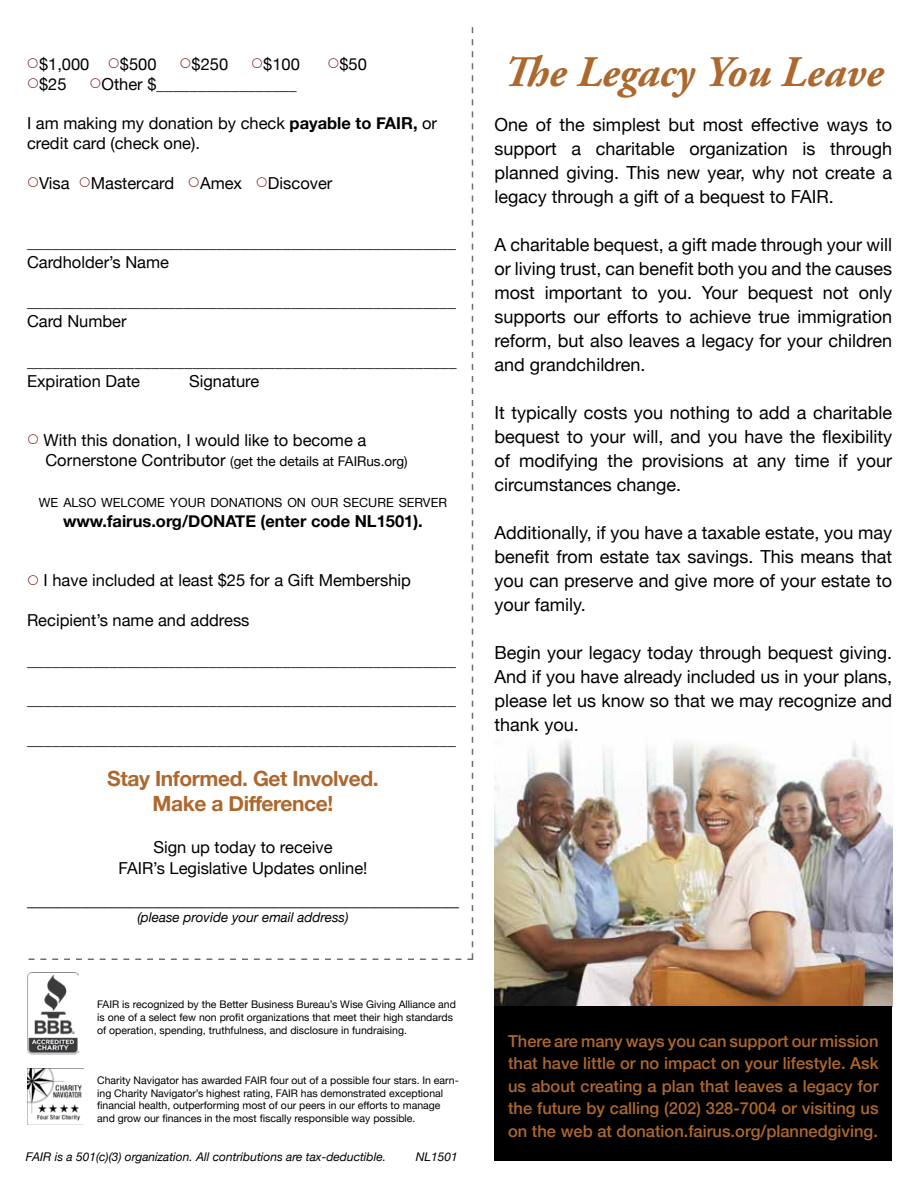
<style>
.page{position:relative;width:918px;height:1188px;background:#fff}
.page>*{position:absolute;margin:0;border:0;box-sizing:border-box;transform-origin:0 0}
.t1{font:italic 700 43.5px "Adobe Garamond Pro";color:#ad682e}
.t2{font:700 21px/25.2px "Helvetica Neue";letter-spacing:-.02em;color:#ad682e;text-align:center}
.t3{font:18px/24px "Helvetica Neue";color:#000;text-align:justify}
.t4{font:18px "Minion Pro";color:#000}
.t5{font:16.5px/19.8px "Helvetica Neue";color:#000}
.t6{font:500 16.5px/22.5px "Helvetica Neue";color:#ad682e;text-align:justify}
.t7{font:700 16.5px "Helvetica Neue";color:#000}
.t8{font:13.5px "Helvetica Neue";color:#000}
.t9{font:italic 13.5px "Helvetica Neue";color:#000}
.t10{font:12.6px "Helvetica Neue";color:#000}
.t11{font:italic 12px "Helvetica Neue";color:#000}
.t12{font:10.5px/12.6px "Helvetica Neue";color:#000}
.s1{font-weight:700}
.s2{font-size:16.5px}
</style>
<div class="page">
<img style="left:27px;top:973px;width:51px;height:82px">
<img style="left:27px;top:1068px;width:57px;height:57px">
<img style="left:495px;top:740px;width:397px;height:267px">
<div style="left:495px;top:1007px;width:397px;height:154px;background:#000"></div>
<p class="t5" style="left:39px;top:55px;width:52px">$1,000</p>
<p class="t5" style="left:120px;top:55px;width:38px">$500</p>
<p class="t5" style="left:192px;top:55px;width:38px">$250</p>
<p class="t5" style="left:263px;top:55px;width:38px">$100</p>
<p class="t5" style="left:339px;top:55px;width:29px">$50</p>
<p class="t5" style="left:39px;top:75px;width:29px">$25</p>
<p class="t5" style="left:102px;top:75px;width:197px">Other $_________________</p>
<p class="t5" style="left:27px;top:114px;width:412px">I am making my donation by check <span class="s1">payable to FAIR,</span> or credit card (check one).</p>
<p class="t5" style="left:39px;top:174px;width:32px">Visa</p>
<p class="t5" style="left:91px;top:174px;width:85px">Mastercard</p>
<p class="t5" style="left:200px;top:174px;width:44px">Amex</p>
<p class="t5" style="left:268px;top:174px;width:66px">Discover</p>
<p class="t5" style="left:27px;top:233px;width:430px">____________________________________________________<br>Cardholder’s Name</p>
<p class="t5" style="left:27px;top:292px;width:430px">____________________________________________________<br>Card Number</p>
<p class="t5" style="left:27px;top:352px;width:431px">____________________________________________________<br>Expiration Date</p>
<p class="t5" style="left:189px;top:372px;width:72px">Signature</p>
<p class="t5" style="left:44px;top:431px;width:324px">With this donation, I would like to become a</p>
<p class="t8" style="left:45px;top:451px;width:364px"><span class="s2">Cornerstone Contributor</span> (get the details at FAIRus.org)</p>
<p class="t10" style="left:39px;top:494px;width:181px">WE ALSO WELCOME YOU R DONATION</p>
<p class="t10" style="left:274px;top:494px;width:87px">SON OURSECU</p>
<p class="t10" style="left:377px;top:494px;width:71px">RE SERVER</p>
<p class="t7" style="left:63px;top:508px;width:361px">www.fairus.org/DONATE (enter code NL1501).</p>
<p class="t5" style="left:44px;top:571px;width:369px">I have included at least $25 for a Gift Membership</p>
<p class="t5" style="left:27px;top:611px;width:224px">Recipient’s name and address</p>
<p class="t5" style="left:27px;top:651px;width:431px">____________________________________________________</p>
<p class="t5" style="left:27px;top:690px;width:431px">____________________________________________________</p>
<p class="t5" style="left:27px;top:730px;width:431px">____________________________________________________</p>
<p class="t2" style="left:107px;top:767px;width:273px">Stay Informed. Get Involved.<br>Make a Difference!</p>
<p class="t5" style="left:118px;top:837px;width:251px;line-height:21.6px;text-align:center">Sign up today to receive<br>FAIR’s Legislative Updates online!</p>
<p class="t4" style="left:27px;top:888px;width:433px">________________________________________________</p>
<p class="t9" style="left:137px;top:908px;width:213px">(please provide your email address)</p>
<p class="t12" style="left:97px;top:999px;width:360px">FAIR is recognized by the Better Business Bureau’s Wise Giving Alliance and is one of a select few non profit organizations that meet their high standards of operation, spending, truthfulness, and disclosure in fundraising.</p>
<p class="t12" style="left:97px;top:1075px;width:363px">Charity Navigator has awarded FAIR four out of a possible four stars. In earn&shy;ing Charity Navigator’s highest rating, FAIR has demonstrated exceptional financial health, outperforming most of our peers in our efforts to manage and grow our finances in the most fiscally responsible way possible.</p>
<p class="t11" style="left:26px;top:1148px;width:362px">FAIR is a 501(c)(3) organization. All contributions are tax-deductible.</p>
<p class="t11" style="left:416px;top:1148px;width:44px">NL1501</p>
<h1 class="t1" style="left:504px;top:47px;width:381px">The Legacy You Leave</h1>
<p class="t3" style="left:495px;top:114px;width:399px">One of the simplest but most effective ways to support a charitable organization is through planned giving. This new year, why not create a legacy through a gift of a bequest to FAIR.</p>
<p class="t3" style="left:495px;top:234px;width:399px">A charitable bequest, a gift made through your will or living trust, can benefit both you and the causes most important to you. Your bequest not only supports our efforts to achieve true immigration reform, but also leaves a legacy for your children and grandchildren.</p>
<p class="t3" style="left:495px;top:402px;width:399px">It typically costs you nothing to add a charitable bequest to your will, and you have the flexibility of modifying the provisions at any time if your circumstances change.</p>
<p class="t3" style="left:495px;top:522px;width:399px">Additionally, if you have a taxable estate, you may benefit from estate tax savings. This means that you can preserve and give more of your estate to your family.</p>
<p class="t3" style="left:495px;top:642px;width:399px">Begin your legacy today through bequest giving.<br>And if you have already included us in your plans, please let us know so that we may recognize and thank you.</p>
<p class="t6" style="left:508px;top:1029px;width:372px">There are many ways you can support our mission that have little or no impact on your lifestyle. Ask us about creating a plan that leaves a legacy for the future by calling (202) 328-7004 or visiting us on the web at donation.fairus.org/plannedgiving.</p>
</div>
